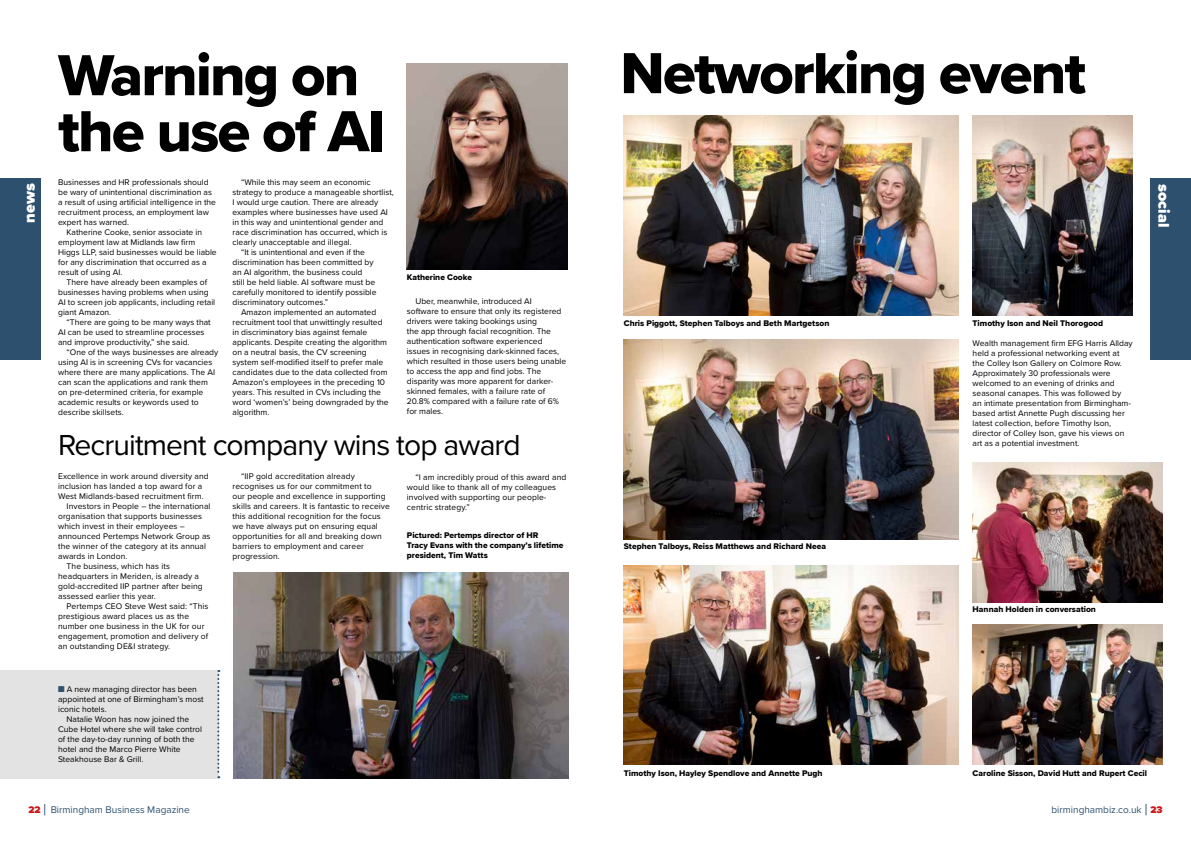
<style>
.page{position:relative;width:1191px;height:842px;background:#fff}
.page>*{position:absolute;margin:0;border:0;box-sizing:border-box;transform-origin:0 0}
.t1{font:60px/56px "Proxima Nova Extrabld";letter-spacing:-.03em;color:#000}
.t2{font:30px "Proxima Nova";letter-spacing:-.03em;color:#000}
.t3{font:900 16px "Proxima Nova";color:#fff}
.t4{font:10px "Proxima Nova";color:#2e506f}
.t5{font:8.5px/10px "Proxima Nova";color:#000}
.t6{font:8.5px/10px "Proxima Nova Extrabld";color:#000}
.s1{color:#2e506f}
.s2{font-weight:900;color:#cd1719}
.s3{font-size:16px}
</style>
<div class="page">
<div style="left:1150px;top:179px;width:41px;height:181px;background:#2e506f"></div>
<div style="left:0;top:179px;width:41px;height:181px;background:#2e506f"></div>
<img style="left:972px;top:116px;width:160px;height:199px">
<img style="left:624px;top:116px;width:334px;height:199px">
<img style="left:624px;top:340px;width:334px;height:199px">
<img style="left:624px;top:565px;width:334px;height:200px">
<img style="left:972px;top:624px;width:190px;height:141px">
<img style="left:972px;top:462px;width:190px;height:140px">
<img style="left:407px;top:64px;width:160px;height:205px">
<img style="left:233px;top:573px;width:335px;height:205px">
<div style="left:0;top:670px;width:218px;height:108px;background:#e3e3e3"></div>
<svg style="left:217px;top:670px;width:2px;height:108px"></svg>
<h3 class="t3" style="left:17px;top:223px;width:41px;rotate:-90deg">news</h3>
<h1 class="t1" style="left:58px;top:46px;width:328px">Warning on the use of AI</h1>
<p class="t5" style="left:58px;top:177px;width:152px">Businesses and HR professionals should</p>
<p class="t5" style="left:58px;top:187px;width:155px">be wary of unintentional discrimination as</p>
<p class="t5" style="left:58px;top:197px;width:159px">a result of using artificial intelligence in the</p>
<p class="t5" style="left:58px;top:207px;width:152px">recruitment process, an employment law</p>
<p class="t5" style="left:58px;top:217px;width:72px">expert has warned.</p>
<p class="t5" style="left:67px;top:227px;width:137px">Katherine Cooke, senior associate in</p>
<p class="t5" style="left:58px;top:237px;width:139px">employment law at Midlands law firm</p>
<p class="t5" style="left:58px;top:247px;width:160px">Higgs LLP, said businesses would be liable</p>
<p class="t5" style="left:58px;top:257px;width:150px">for any discrimination that occurred as a</p>
<p class="t5" style="left:58px;top:267px;width:66px">result of using AI.</p>
<p class="t5" style="left:67px;top:277px;width:142px">There have already been examples of</p>
<p class="t5" style="left:58px;top:287px;width:152px">businesses having problems when using</p>
<p class="t5" style="left:58px;top:297px;width:159px">AI to screen job applicants, including retail</p>
<p class="t5" style="left:58px;top:307px;width:55px">giant Amazon.</p>
<p class="t5" style="left:67px;top:317px;width:146px">“There are going to be many ways that</p>
<p class="t5" style="left:58px;top:327px;width:148px">AI can be used to streamline processes</p>
<p class="t5" style="left:58px;top:337px;width:133px">and improve productivity,” she said.</p>
<p class="t5" style="left:67px;top:347px;width:153px">“One of the ways businesses are already</p>
<p class="t5" style="left:58px;top:357px;width:156px">using AI is in screening CVs for vacancies</p>
<p class="t5" style="left:58px;top:367px;width:158px">where there are many applications. The AI</p>
<p class="t5" style="left:58px;top:377px;width:151px">can scan the applications and rank them</p>
<p class="t5" style="left:58px;top:387px;width:147px">on pre-determined criteria, for example</p>
<p class="t5" style="left:58px;top:397px;width:142px">academic results or keywords used to</p>
<p class="t5" style="left:58px;top:407px;width:67px">describe skillsets.</p>
<p class="t5" style="left:241px;top:177px;width:131px">“While this may seem an economic</p>
<p class="t5" style="left:232px;top:187px;width:163px">strategy to produce a manageable shortlist,</p>
<p class="t5" style="left:232px;top:197px;width:147px">I would urge caution. There are already</p>
<p class="t5" style="left:232px;top:207px;width:157px">examples where businesses have used AI</p>
<p class="t5" style="left:232px;top:217px;width:152px">in this way and unintentional gender and</p>
<p class="t5" style="left:232px;top:227px;width:156px">race discrimination has occurred, which is</p>
<p class="t5" style="left:232px;top:237px;width:121px">clearly unacceptable and illegal.</p>
<p class="t5" style="left:241px;top:247px;width:125px">“It is unintentional and even if the</p>
<p class="t5" style="left:232px;top:257px;width:143px">discrimination has been committed by</p>
<p class="t5" style="left:232px;top:267px;width:131px">an AI algorithm, the business could</p>
<p class="t5" style="left:232px;top:277px;width:144px">still be held liable. AI software must be</p>
<p class="t5" style="left:232px;top:287px;width:146px">carefully monitored to identify possible</p>
<p class="t5" style="left:232px;top:297px;width:97px">discriminatory outcomes.”</p>
<p class="t5" style="left:241px;top:307px;width:137px">Amazon implemented an automated</p>
<p class="t5" style="left:232px;top:317px;width:151px">recruitment tool that unwittingly resulted</p>
<p class="t5" style="left:232px;top:327px;width:136px">in discriminatory bias against female</p>
<p class="t5" style="left:232px;top:337px;width:156px">applicants. Despite creating the algorithm</p>
<p class="t5" style="left:232px;top:347px;width:136px">on a neutral basis, the CV screening</p>
<p class="t5" style="left:232px;top:357px;width:152px">system self-modified itself to prefer male</p>
<p class="t5" style="left:232px;top:367px;width:156px">candidates due to the data collected from</p>
<p class="t5" style="left:232px;top:377px;width:154px">Amazon’s employees in the preceding 10</p>
<p class="t5" style="left:232px;top:387px;width:150px">years. This resulted in CVs including the</p>
<p class="t5" style="left:232px;top:397px;width:158px">word ‘women’s’ being downgraded by the</p>
<p class="t5" style="left:232px;top:407px;width:38px">algorithm.</p>
<p class="t6" style="left:407px;top:272px;width:67px">Katherine Cooke</p>
<p class="t5" style="left:407px;top:296px;width:161px;text-indent:8px">Uber, meanwhile, introduced AI<br>software to ensure that only its registered drivers were taking bookings using<br>the app through facial recognition. The authentication software experienced issues in recognising dark-skinned faces, which resulted in those users being unable to access the app and find jobs. The disparity was more apparent for darker&shy;skinned females, with a failure rate of 20.8% compared with a failure rate of 6% for males.</p>
<h2 class="t2" style="left:58px;top:422px;width:464px">Recruitment company wins top award</h2>
<p class="t5" style="left:58px;top:471px;width:152px">Excellence in work around diversity and</p>
<p class="t5" style="left:58px;top:481px;width:146px">inclusion has landed a top award for a</p>
<p class="t5" style="left:58px;top:491px;width:147px">West Midlands-based recruitment firm.</p>
<p class="t5" style="left:67px;top:501px;width:145px">Investors in People – the international</p>
<p class="t5" style="left:58px;top:511px;width:145px">organisation that supports businesses</p>
<p class="t5" style="left:58px;top:521px;width:128px">which invest in their employees –</p>
<p class="t5" style="left:58px;top:531px;width:154px">announced Pertemps Network Group as</p>
<p class="t5" style="left:58px;top:541px;width:149px">the winner of the category at its annual</p>
<p class="t5" style="left:58px;top:551px;width:71px">awards in London.</p>
<p class="t5" style="left:67px;top:561px;width:105px">The business, which has its</p>
<p class="t5" style="left:58px;top:571px;width:142px">headquarters in Meriden, is already a</p>
<p class="t5" style="left:58px;top:581px;width:146px">gold-accredited IIP partner after being</p>
<p class="t5" style="left:58px;top:591px;width:99px">assessed earlier this year.</p>
<p class="t5" style="left:67px;top:601px;width:143px">Pertemps CEO Steve West said: “This</p>
<p class="t5" style="left:58px;top:611px;width:133px">prestigious award places us as the</p>
<p class="t5" style="left:58px;top:621px;width:148px">number one business in the UK for our</p>
<p class="t5" style="left:58px;top:631px;width:152px">engagement, promotion and delivery of</p>
<p class="t5" style="left:58px;top:641px;width:113px">an outstanding DE&amp;I strategy.</p>
<p class="t5" style="left:58px;top:684px;width:140px"><span class="s1">■</span> A new managing director has been</p>
<p class="t5" style="left:58px;top:694px;width:147px">appointed at one of Birmingham’s most</p>
<p class="t5" style="left:58px;top:704px;width:50px">iconic hotels.</p>
<p class="t5" style="left:67px;top:714px;width:124px">Natalie Woon has now joined the</p>
<p class="t5" style="left:58px;top:724px;width:145px">Cube Hotel where she will take control</p>
<p class="t5" style="left:58px;top:734px;width:138px">of the day-to-day running of both the</p>
<p class="t5" style="left:58px;top:744px;width:124px">hotel and the Marco Pierre White</p>
<p class="t5" style="left:58px;top:754px;width:87px">Steakhouse Bar &amp; Grill.</p>
<p class="t5" style="left:232px;top:471px;width:159px;text-indent:8px">“IIP gold accreditation already recognises us for our commitment to<br>our people and excellence in supporting skills and careers. It is fantastic to receive this additional recognition for the focus we have always put on ensuring equal opportunities for all and breaking down barriers to employment and career progression.</p>
<p class="t5" style="left:407px;top:471px;width:161px;text-indent:8px">“I am incredibly proud of this award and would like to thank all of my colleagues involved with supporting our people&shy;centric strategy.”</p>
<p class="t6" style="left:407px;top:530px;width:158px">Pictured: Pertemps director of HR<br>Tracy Evans with the company’s lifetime president, Tim Watts</p>
<h1 class="t1" style="left:620px;top:44px;width:467px">Networking event</h1>
<h3 class="t3" style="left:1175px;top:184px;width:45px;rotate:90deg">social</h3>
<p class="t6" style="left:624px;top:318px;width:207px">Chris Piggott, Stephen Talboys and Beth Martgetson</p>
<p class="t6" style="left:972px;top:318px;width:132px">Timothy Ison and Neil Thorogood</p>
<p class="t5" style="left:972px;top:338px;width:162px">Wealth management firm EFG Harris Allday held a professional networking event at the Colley Ison Gallery on Colmore Row.<br>Approximately 30 professionals were welcomed to an evening of drinks and seasonal canapes. This was followed by<br>an intimate presentation from Birmingham&shy;based artist Annette Pugh discussing her latest collection, before Timothy Ison, director of Colley Ison, gave his views on art as a potential investment.</p>
<p class="t6" style="left:624px;top:541px;width:204px">Stephen Talboys, Reiss Matthews and Richard Neea</p>
<p class="t6" style="left:972px;top:604px;width:125px">Hannah Holden in conversation</p>
<p class="t6" style="left:624px;top:768px;width:200px">Timothy Ison, Hayley Spendlove and Annette Pugh</p>
<p class="t6" style="left:972px;top:768px;width:176px">Caroline Sisson, David Hutt and Rupert Cecil</p>
<p class="t4" style="left:28px;top:802px;width:163px"><span class="s2">22</span> <span class="s3">|</span> Birmingham Business Magazine</p>
<p class="t4" style="left:1051px;top:802px;width:113px">birminghambiz.co.uk <span class="s3">|</span> <span class="s2">23</span></p>
</div>
